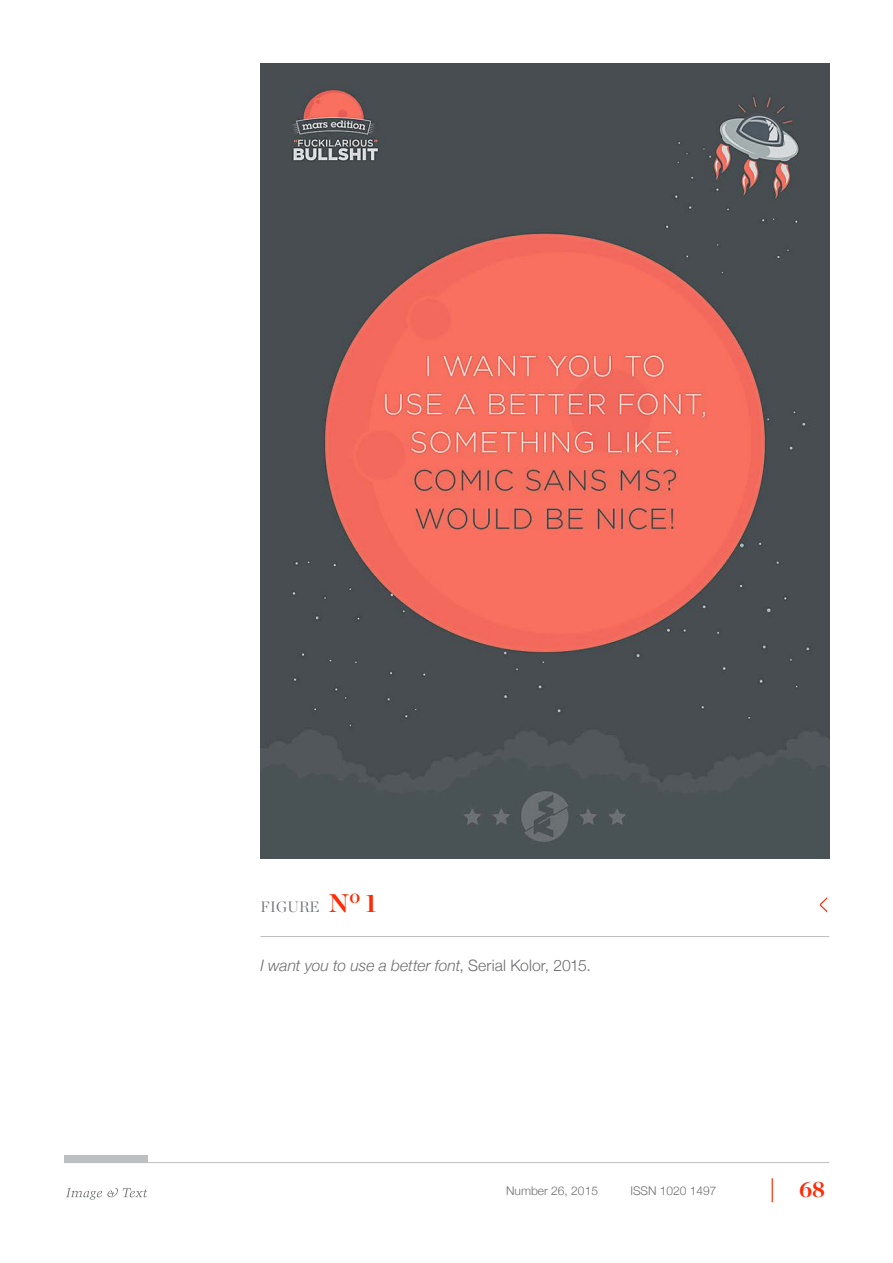
<style>
.page{position:relative;width:893px;height:1263px;background:#fff}
.page>*{position:absolute;margin:0;border:0;box-sizing:border-box;transform-origin:0 0}
.t1{font:700 22.5px "Chronicle Display";color:#ff2b06}
.t2{font:italic 300 15.75px "Helvetica Neue";letter-spacing:-.005em;color:#6d6e71}
.t3{font:300 15px "Chronicle Display";letter-spacing:.01em;color:#6d6e71}
.t4{font:300 12px "Helvetica Neue";color:#6d6e71}
.s1{font-weight:700;font-size:25.5px;color:#ff2b06}
.s2{font-style:normal}
.s3{font-family:"Helvetica Neue";font-weight:300;font-size:24px}
</style>
<div class="page">
<hr style="left:64px;top:1162px;width:765px;height:1px;background:#bcbec0">
<svg style="left:66px;top:1188px;width:81px;height:12px"></svg>
<div style="left:64px;top:1155px;width:83px;height:7px;background:#bcbec0"></div>
<img style="left:260px;top:64px;width:569px;height:794px">
<hr style="left:260px;top:936px;width:569px;height:1px;background:#bcbec0">
<svg style="left:820px;top:897px;width:7px;height:15px"></svg>
<p class="t3" style="left:261px;top:895px;width:117px">FIGURE <span class="s1">N</span><sup>o</sup> <span class="s1">1</span></p>
<p class="t2" style="left:261px;top:953px;width:332px">I want you to use a better font<span class="s2">, Serial Kolor, 2015.</span></p>
<p class="t4" style="left:506px;top:1181px;width:93px">Number 26, 2015</p>
<p class="t4" style="left:630px;top:1181px;width:88px">ISSN 1020 1497</p>
<h1 class="t1" style="left:770px;top:1171px;width:57px"><span class="s3">|</span> 68</h1>
</div>
